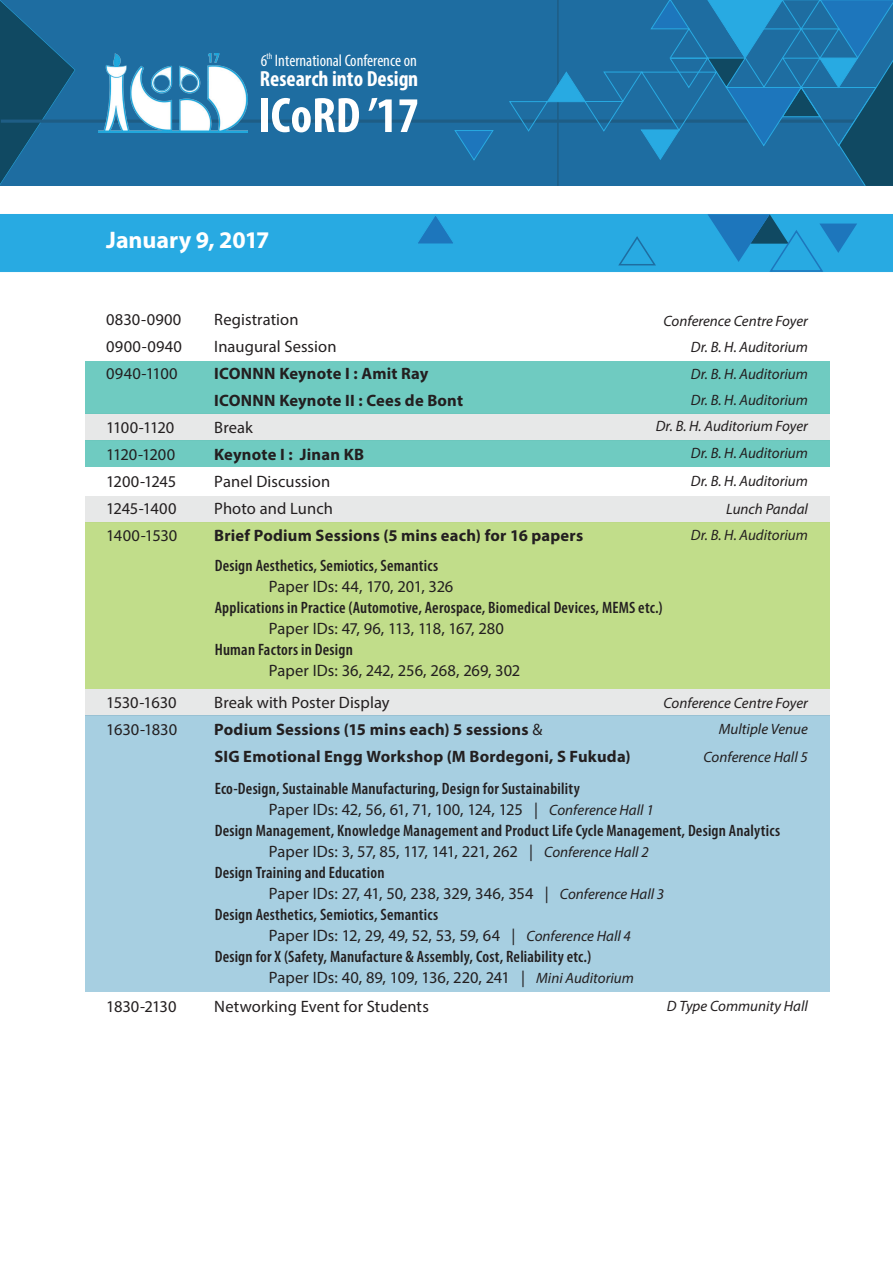
<style>
.page{position:relative;width:893px;height:1263px;background:#fff}
.page>*{position:absolute;margin:0;border:0;box-sizing:border-box;transform-origin:0 0}
.t1{font:700 condensed 50.1px "Myriad Pro";color:#fff}
.t2{font:700 24px "Myriad Pro";letter-spacing:-.005em;color:#fff}
.t3{font:700 condensed 21.9px "Myriad Pro";color:#fff}
.t4{font:condensed 16.65px "Myriad Pro";color:#fff}
.t5{font:16.5px "Myriad Pro";color:#231f20}
.t6{font:600 condensed 16.5px "Myriad Pro";letter-spacing:.015em;color:#231f20}
.t7{font:700 16.5px/27px "Myriad Pro";letter-spacing:.01em;color:#231f20}
.t8{font:16.5px "Myriad Pro";letter-spacing:-.02em;color:#231f20}
.t9{font:16.5px "Myriad Pro";letter-spacing:-.055em;color:#231f20}
.t10{font:16.5px "Myriad Pro";letter-spacing:-.035em;color:#231f20}
.t11{font:16.5px "Myriad Pro";letter-spacing:-.025em;color:#231f20}
.t12{font:italic 15px/27.2px "Myriad Pro";color:#231f20;text-align:right}
.t13{font:condensed 9px "Myriad Pro";color:#fff}
.s1{font-weight:400}
.s2{font-style:italic;font-size:15px}
</style>
<div class="page">
<div style="left:0;top:214px;width:893px;height:58px;background:#28aae2"></div>
<svg style="left:617px;top:235px;width:40px;height:32px"></svg>
<svg style="left:416px;top:214px;width:39px;height:30px"></svg>
<svg style="left:707px;top:214px;width:150px;height:59px;background:#2798d0"></svg>
<div style="left:0;top:0;width:893px;height:186px;background:#1e6da1"></div>
<svg style="left:0;top:0;width:75px;height:185px"></svg>
<hr style="left:1px;top:120px;width:892px;height:3px;background:#1e5d85">
<svg style="left:454px;top:130px;width:39px;height:31px"></svg>
<svg style="left:509px;top:0;width:384px;height:186px"></svg>
<img style="left:99px;top:53px;width:148px;height:79px">
<div style="left:85px;top:413px;width:744px;height:28px;background:#e7e8e8"></div>
<div style="left:85px;top:496px;width:744px;height:26px;background:#e7e8e8"></div>
<div style="left:85px;top:689px;width:744px;height:27px;background:#e7e8e8"></div>
<div style="left:85px;top:361px;width:744px;height:52px;background:#6fcbc1"></div>
<div style="left:85px;top:522px;width:744px;height:167px;background:#c1dd8a"></div>
<div style="left:85px;top:716px;width:744px;height:276px;background:#a7cfe1"></div>
<div style="left:85px;top:440px;width:744px;height:27px;background:#6fcbc1"></div>
<p class="t13" style="left:267px;top:51px;width:7px">th</p>
<p class="t4" style="left:261px;top:51px;width:158px">6 International Conference on</p>
<h3 class="t3" style="left:260px;top:65px;width:160px">Research into Design</h3>
<h1 class="t1" style="left:258px;top:84px;width:162px">ICoRD 17’</h1>
<h2 class="t2" style="left:106px;top:225px;width:165px">January 9, 2017</h2>
<p class="t5" style="left:106px;top:309px;width:77px">0830-0900</p>
<p class="t5" style="left:214px;top:309px;width:86px">Registration</p>
<p class="t5" style="left:106px;top:336px;width:77px">0900-0940</p>
<p class="t5" style="left:214px;top:336px;width:124px">Inaugural Session</p>
<p class="t5" style="left:106px;top:363px;width:73px">0940-1100</p>
<p class="t7" style="left:214px;top:359px;width:250px">ICONNN Keynote I : Amit Ray<br>ICONNN Keynote II : Cees de Bont</p>
<p class="t9" style="left:106px;top:417px;width:69px">1100-1120</p>
<p class="t5" style="left:214px;top:417px;width:40px">Break</p>
<p class="t10" style="left:106px;top:444px;width:70px">1120-1200</p>
<p class="t7" style="left:214px;top:440px;width:151px">Keynote I : Jinan KB</p>
<p class="t8" style="left:106px;top:471px;width:72px">1200-1245</p>
<p class="t5" style="left:214px;top:471px;width:117px">Panel Discussion</p>
<p class="t8" style="left:106px;top:498px;width:72px">1245-1400</p>
<p class="t5" style="left:214px;top:498px;width:120px">Photo and Lunch</p>
<p class="t5" style="left:106px;top:525px;width:73px">1400-1530</p>
<p class="t7" style="left:214px;top:521px;width:370px">Brief Podium Sessions (5 mins each) for 16 papers</p>
<p class="t12" style="left:691px;top:308px;width:119px;line-height:26.5px;text-align:justify;text-indent:-28px">Conference Centre Foyer Dr. B. H. Auditorium Dr. B. H. Auditorium</p>
<p class="t12" style="left:656px;top:386px;width:154px">Dr. B. H. Auditorium<br>Dr. B. H. Auditorium Foyer<br>Dr. B. H. Auditorium<br>Dr. B. H. Auditorium<br>Lunch Pandal<br>Dr. B. H. Auditorium</p>
<p class="t6" style="left:215px;top:555px;width:225px">Design Aesthetics, Semiotics, Semantics</p>
<p class="t5" style="left:269px;top:576px;width:186px">Paper IDs: 44, 170, 201, 326</p>
<p class="t6" style="left:215px;top:597px;width:450px">Applications in Practice (Automotive, Aerospace, Biomedical Devices, MEMS etc.)</p>
<p class="t5" style="left:269px;top:618px;width:237px">Paper IDs: 47, 96, 113, 118, 167, 280</p>
<p class="t6" style="left:215px;top:639px;width:140px">Human Factors in Design</p>
<p class="t5" style="left:269px;top:660px;width:253px">Paper IDs: 36, 242, 256, 268, 269, 302</p>
<p class="t5" style="left:106px;top:692px;width:72px">1530-1630</p>
<p class="t5" style="left:214px;top:692px;width:177px">Break with Poster Display</p>
<p class="t5" style="left:106px;top:719px;width:72px">1630-1830</p>
<p class="t7" style="left:214px;top:715px;width:418px">Podium Sessions (15 mins each) 5 sessions <span class="s1">&amp;<br></span>SIG Emotional Engg Workshop (M Bordegoni, S Fukuda)</p>
<p class="t12" style="left:663px;top:689px;width:146px">Conference Centre Foyer</p>
<p class="t12" style="left:703px;top:715px;width:106px;line-height:27.6px">Multiple Venue<br>Conference Hall 5</p>
<p class="t6" style="left:215px;top:779px;width:367px">Eco-Design, Sustainable Manufacturing, Design for Sustainability</p>
<p class="t5" style="left:269px;top:800px;width:386px">Paper IDs: 42, 56, 61, 71, 100, 124, 125 | <span class="s2">Conference Hall 1</span></p>
<p class="t6" style="left:215px;top:821px;width:567px">Design Management, Knowledge Management and Product Life Cycle Management, Design Analytics</p>
<p class="t5" style="left:269px;top:842px;width:381px">Paper IDs: 3, 57, 85, 117, 141, 221, 262 | <span class="s2">Conference Hall 2</span></p>
<p class="t6" style="left:215px;top:863px;width:171px">Design Training and Education</p>
<p class="t5" style="left:269px;top:884px;width:397px">Paper IDs: 27, 41, 50, 238, 329, 346, 354 | <span class="s2">Conference Hall 3</span></p>
<p class="t6" style="left:215px;top:905px;width:225px">Design Aesthetics, Semiotics, Semantics</p>
<p class="t5" style="left:269px;top:926px;width:364px">Paper IDs: 12, 29, 49, 52, 53, 59, 64 | <span class="s2">Conference Hall 4</span></p>
<p class="t6" style="left:215px;top:947px;width:378px">Design for X (Safety, Manufacture &amp; Assembly, Cost, Reliability etc.)</p>
<p class="t5" style="left:269px;top:968px;width:367px">Paper IDs: 40, 89, 109, 136, 220, 241 | <span class="s2">Mini Auditorium</span></p>
<p class="t11" style="left:106px;top:996px;width:72px">1830-2130</p>
<p class="t5" style="left:214px;top:996px;width:216px">Networking Event for Students</p>
<p class="t12" style="left:667px;top:992px;width:142px">D Type Community Hall</p>
</div>
